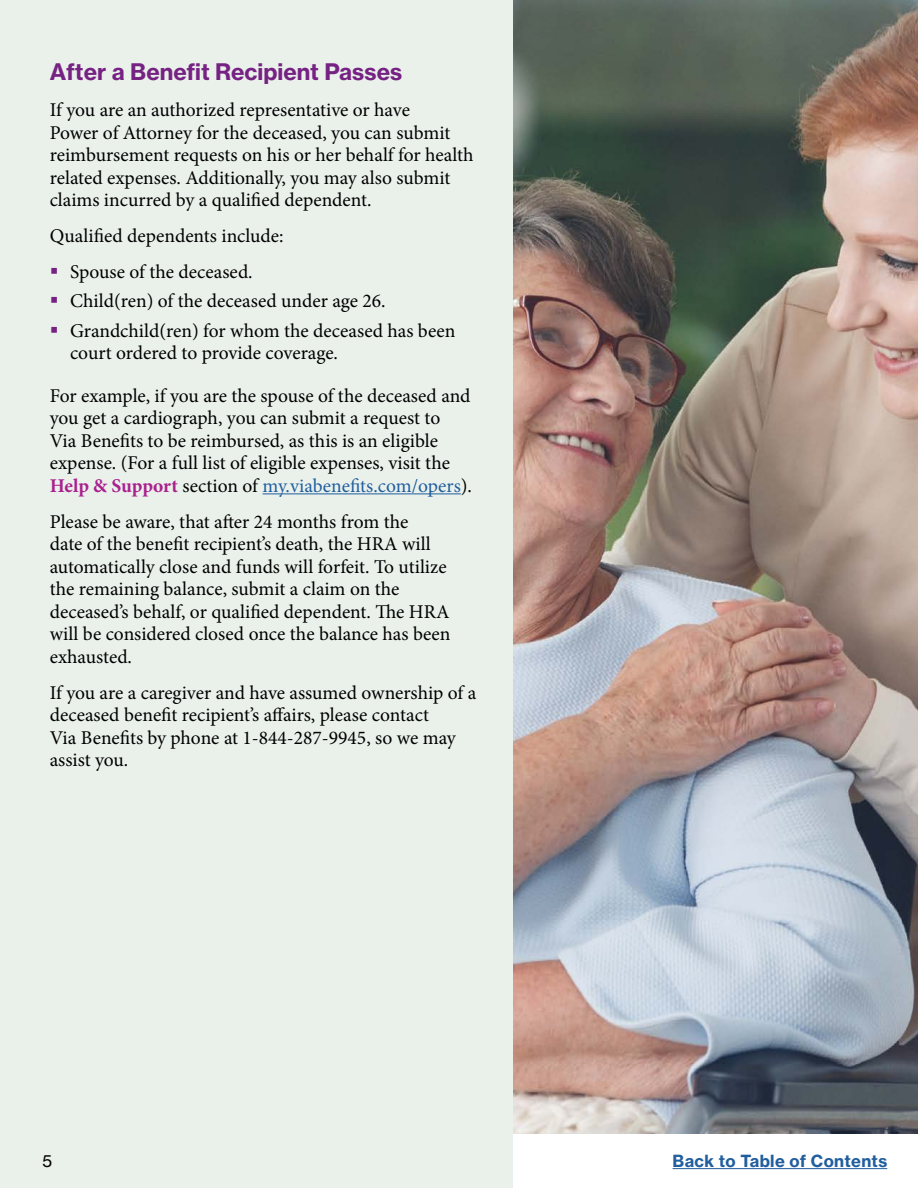
<style>
.page{position:relative;width:918px;height:1188px;background:#fff}
.page>*{position:absolute;margin:0;border:0;box-sizing:border-box;transform-origin:0 0}
.t1{font:22.5px "N Haas Grotesk TX Std 75 Bd";color:#762283}
.t2{font:19.5px/22.5px "Minion Pro";color:#000}
.t3{font:16.5px "N Haas Grotesk TX Std 75 Bd";letter-spacing:.02em;color:#215e9e}
.t4{font:16.5px "N Haas Grotesk TX Std 55 Rg";color:#000}
.s1{font-weight:700;color:#aa218e}
.s2{color:#215e9e}
</style>
<div class="page">
<div style="left:1px;top:0;width:512px;height:1188px;background:#eaf1eb"></div>
<hr style="left:263px;top:493px;width:198px;height:1px;background:#215e9e">
<img style="left:513px;top:0;width:405px;height:1134px">
<hr style="left:673px;top:1168px;width:214px;height:1px;background:#215e9e">
<p class="t1" style="left:50px;top:58px;width:354px">After a Benefit Recipient Passes</p>
<p class="t2" style="left:50px;top:99px;width:425px">If you are an authorized representative or have<br>Power of Attorney for the deceased, you can submit reimbursement requests on his or her behalf for health related expenses. Additionally, you may also submit claims incurred by a qualified dependent.</p>
<p class="t2" style="left:50px;top:218px;width:235px;line-height:36px;text-align:center">Qualified dependents include:<br>Spouse of the deceased.</p>
<p class="t2" style="left:70px;top:287px;width:387px;line-height:29.2px">Child(ren) of the deceased under age 26.<br>Grandchild(ren) for whom the deceased has been</p>
<p class="t2" style="left:50px;top:332px;width:422px;line-height:42.8px;text-indent:20px">court ordered to provide coverage.<br>For example, if you are the spouse of the deceased and</p>
<p class="t2" style="left:50px;top:407px;width:424px">you get a cardiograph, you can submit a request to<br>Via Benefits to be reimbursed, as this is an eligible expense. (For a full list of eligible expenses, visit the <span class="s1">Help &amp; Support</span> section of <span class="s2">my.viabenefits.com/opers</span>).</p>
<p class="t2" style="left:50px;top:511px;width:402px">Please be aware, that after 24 months from the<br>date of the benefit recipient’s death, the HRA will automatically close and funds will forfeit. To utilize the remaining balance, submit a claim on the deceased’s behalf, or qualified dependent. The HRA will be considered closed once the balance has been exhausted.</p>
<p class="t2" style="left:50px;top:682px;width:428px">If you are a caregiver and have assumed ownership of a deceased benefit recipient’s affairs, please contact<br>Via Benefits by phone at 1-844-287-9945, so we may assist you.</p>
<p class="t4" style="left:43px;top:1151px;width:11px">5</p>
<p class="t3" style="left:673px;top:1151px;width:216px">Back to Table of Contents</p>
</div>
